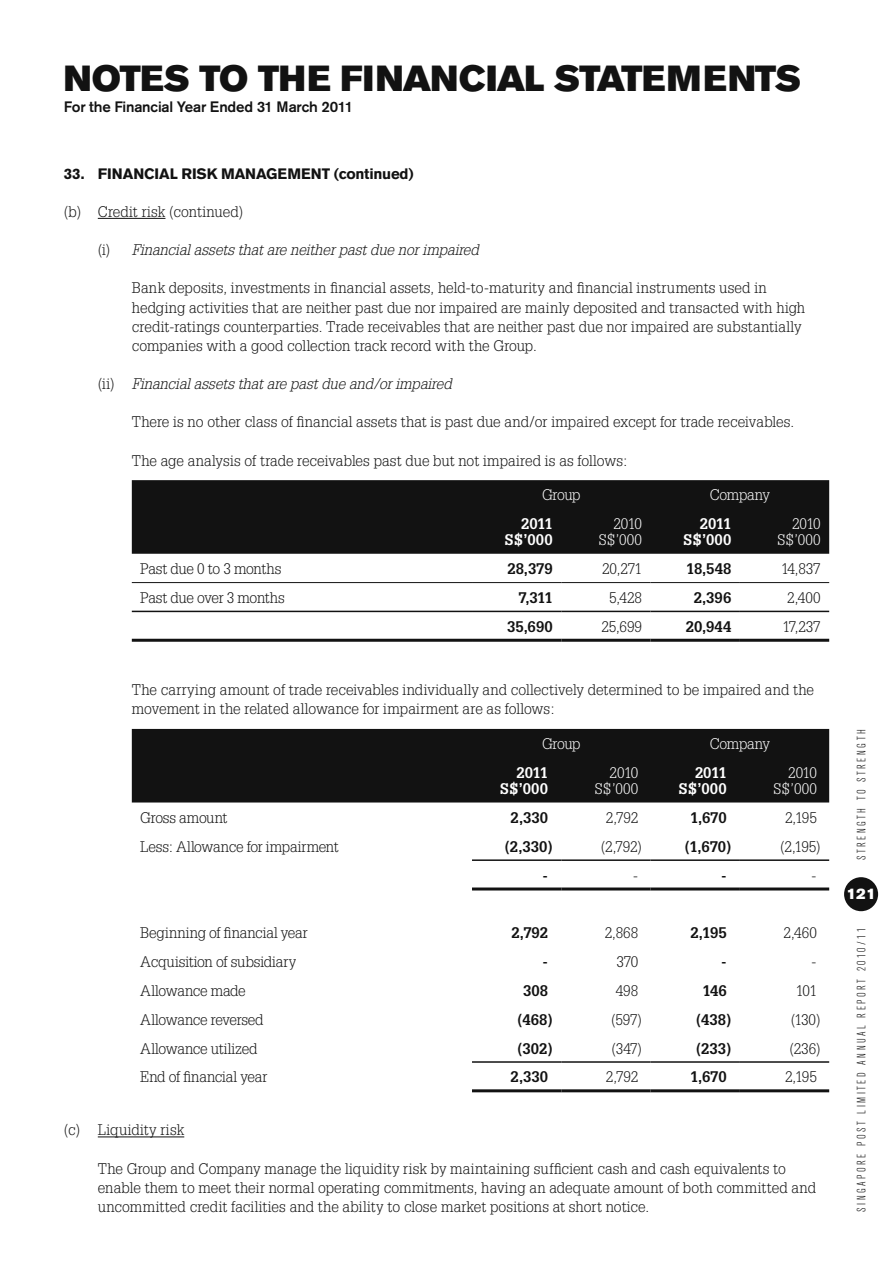
<style>
.page{position:relative;width:893px;height:1263px;background:#fff}
.page>*{position:absolute;margin:0;border:0;box-sizing:border-box;transform-origin:0 0}
.t1{font:36px "Akzidenz Grotesk BE Super";letter-spacing:-.01em;color:#121212}
.t2{font:300 15px/19.2px "Glypha";color:#121212}
.t3{font:700 15px "Glypha";letter-spacing:-.005em;color:#121212}
.t4{font:italic 300 15px "Glypha";letter-spacing:-.005em;color:#121212}
.t5{font:300 15px "Glypha";letter-spacing:-.02em;color:#fff}
.t6{font:300 15px "Glypha";letter-spacing:-.02em;color:#121212}
.t7{font:700 15px "Glypha";letter-spacing:-.005em;color:#fff}
.t8{font:700 15px "Akzidenz Grotesk BE";letter-spacing:-.015em;color:#121212}
.t9{font:500 15px "Akzidenz Grotesk BE";letter-spacing:-.01em;color:#121212}
.t10{font:300 15px "Glypha";letter-spacing:-.025em;color:#121212}
.t11{font:300 15px "Glypha";letter-spacing:.02em;color:#121212}
.t12{font:15px "Akzidenz Grotesk BE Super";color:#fff}
.t13{font:300 condensed 12px "Akzidenz Grotesk BE";letter-spacing:.2em;color:#121212}
.s1{font-style:normal}
</style>
<div class="page">
<hr style="left:98px;top:218px;width:67px;height:1px;background:#121212">
<hr style="left:98px;top:1136px;width:86px;height:1px;background:#121212">
<div style="left:132px;top:480px;width:697px;height:74px;background:#121212"></div>
<hr style="left:132px;top:582px;width:340px;height:1px;background:#121212">
<hr style="left:472px;top:582px;width:89px;height:1px;background:#121212">
<hr style="left:561px;top:582px;width:90px;height:1px;background:#121212">
<hr style="left:651px;top:582px;width:89px;height:1px;background:#121212">
<hr style="left:740px;top:582px;width:89px;height:1px;background:#121212">
<hr style="left:132px;top:611px;width:340px;height:1px;background:#121212">
<hr style="left:472px;top:611px;width:89px;height:1px;background:#121212">
<hr style="left:561px;top:611px;width:90px;height:1px;background:#121212">
<hr style="left:651px;top:611px;width:89px;height:1px;background:#121212">
<hr style="left:740px;top:611px;width:89px;height:1px;background:#121212">
<hr style="left:132px;top:639px;width:340px;height:3px;background:#121212">
<hr style="left:472px;top:639px;width:89px;height:3px;background:#121212">
<hr style="left:561px;top:639px;width:90px;height:3px;background:#121212">
<hr style="left:651px;top:639px;width:89px;height:3px;background:#121212">
<hr style="left:740px;top:639px;width:89px;height:3px;background:#121212">
<div style="left:132px;top:729px;width:697px;height:73px;background:#121212"></div>
<hr style="left:472px;top:1061px;width:89px;height:2px;background:#121212">
<hr style="left:561px;top:1061px;width:90px;height:2px;background:#121212">
<hr style="left:651px;top:1061px;width:89px;height:2px;background:#121212">
<hr style="left:740px;top:1061px;width:89px;height:2px;background:#121212">
<hr style="left:472px;top:1089px;width:89px;height:3px;background:#121212">
<hr style="left:561px;top:1089px;width:90px;height:3px;background:#121212">
<hr style="left:651px;top:1089px;width:89px;height:3px;background:#121212">
<hr style="left:740px;top:1089px;width:89px;height:3px;background:#121212">
<hr style="left:472px;top:859px;width:89px;height:2px;background:#121212">
<hr style="left:561px;top:859px;width:90px;height:2px;background:#121212">
<hr style="left:651px;top:859px;width:89px;height:2px;background:#121212">
<hr style="left:740px;top:859px;width:89px;height:2px;background:#121212">
<hr style="left:472px;top:887px;width:89px;height:3px;background:#121212">
<hr style="left:561px;top:887px;width:90px;height:3px;background:#121212">
<hr style="left:651px;top:887px;width:89px;height:3px;background:#121212">
<hr style="left:740px;top:887px;width:89px;height:3px;background:#121212">
<div style="left:844px;top:877px;width:34px;height:34px;background:#121212;border-radius:50%"></div>
<h1 class="t1" style="left:64px;top:57px;width:737px">NOTES TO THE FINANCIAL STATEMENTS</h1>
<p class="t9" style="left:64px;top:98px;width:291px">For the Financial Year Ended 31 March 2011</p>
<p class="t8" style="left:64px;top:165px;width:54px">33. FINANCIAL</p>
<p class="t8" style="left:181px;top:165px;width:10px">RISK</p>
<p class="t8" style="left:221px;top:165px;width:12px">MANAGEMENT</p>
<p class="t8" style="left:334px;top:165px;width:82px">(CONTINUED)</p>
<p class="t2" style="left:64px;top:202px;width:181px">(b) Credit risk (continued)</p>
<p class="t4" style="left:98px;top:241px;width:383px"><span class="s1">(i)</span> Financial assets that are neither past due nor impaired</p>
<p class="t2" style="left:132px;top:279px;width:675px">Bank deposits, investments in financial assets, held-to-maturity and financial instruments used in hedging activities that are neither past due nor impaired are mainly deposited and transacted with high credit-ratings counterparties. Trade receivables that are neither past due nor impaired are substantially companies with a good collection track record with the Group.</p>
<p class="t4" style="left:98px;top:375px;width:355px"><span class="s1">(ii)</span> Financial assets that are past due and/or impaired</p>
<p class="t2" style="left:132px;top:413px;width:664px">There is no other class of financial assets that is past due and/or impaired except for trade receivables.</p>
<p class="t2" style="left:132px;top:451px;width:497px">The age analysis of trade receivables past due but not impaired is as follows:</p>
<p class="t5" style="left:542px;top:486px;width:40px">Group</p>
<p class="t5" style="left:710px;top:486px;width:62px">Company</p>
<p class="t7" style="left:521px;top:514px;width:33px">2011</p>
<p class="t7" style="left:505px;top:531px;width:49px">S$’000</p>
<p class="t5" style="left:613px;top:515px;width:30px">2010</p>
<p class="t5" style="left:599px;top:531px;width:45px">S$’000</p>
<p class="t7" style="left:700px;top:514px;width:33px">2011</p>
<p class="t7" style="left:683px;top:531px;width:49px">S$’000</p>
<p class="t5" style="left:792px;top:515px;width:30px">2010</p>
<p class="t5" style="left:777px;top:531px;width:45px">S$’000</p>
<p class="t2" style="left:140px;top:559px;width:143px">Past due 0 to 3 months</p>
<p class="t3" style="left:507px;top:559px;width:47px">28,379</p>
<p class="t2" style="left:602px;top:559px;width:41px">20,271</p>
<p class="t3" style="left:686px;top:559px;width:47px">18,548</p>
<p class="t2" style="left:781px;top:559px;width:41px">14,837</p>
<p class="t10" style="left:140px;top:589px;width:146px">Past due over 3 months</p>
<p class="t3" style="left:518px;top:588px;width:36px">7,311</p>
<p class="t2" style="left:609px;top:588px;width:34px">5,428</p>
<p class="t3" style="left:694px;top:588px;width:39px">2,396</p>
<p class="t2" style="left:787px;top:588px;width:35px">2,400</p>
<p class="t3" style="left:507px;top:617px;width:47px">35,690</p>
<p class="t2" style="left:602px;top:617px;width:42px">25,699</p>
<p class="t3" style="left:686px;top:617px;width:47px">20,944</p>
<p class="t2" style="left:782px;top:617px;width:40px">17,237</p>
<p class="t2" style="left:132px;top:681px;width:684px">The carrying amount of trade receivables individually and collectively determined to be impaired and the movement in the related allowance for impairment are as follows:</p>
<p class="t5" style="left:542px;top:735px;width:40px">Group</p>
<p class="t5" style="left:710px;top:735px;width:62px">Company</p>
<p class="t7" style="left:516px;top:763px;width:33px">2011</p>
<p class="t7" style="left:500px;top:779px;width:49px">S$’000</p>
<p class="t5" style="left:610px;top:764px;width:30px">2010</p>
<p class="t5" style="left:595px;top:780px;width:45px">S$’000</p>
<p class="t7" style="left:695px;top:763px;width:33px">2011</p>
<p class="t7" style="left:679px;top:779px;width:49px">S$’000</p>
<p class="t5" style="left:788px;top:764px;width:30px">2010</p>
<p class="t5" style="left:773px;top:780px;width:45px">S$’000</p>
<p class="t6" style="left:140px;top:809px;width:89px">Gross amount</p>
<p class="t3" style="left:511px;top:808px;width:39px">2,330</p>
<p class="t2" style="left:606px;top:808px;width:34px">2,792</p>
<p class="t3" style="left:690px;top:808px;width:38px">1,670</p>
<p class="t2" style="left:785px;top:808px;width:33px">2,195</p>
<p class="t2" style="left:140px;top:837px;width:200px">Less: Allowance for impairment</p>
<p class="t3" style="left:505px;top:837px;width:49px">(2,330)</p>
<p class="t2" style="left:601px;top:837px;width:43px">(2,792)</p>
<p class="t3" style="left:685px;top:837px;width:48px">(1,670)</p>
<p class="t2" style="left:780px;top:837px;width:42px">(2,195)</p>
<p class="t3" style="left:543px;top:866px;width:7px">-</p>
<p class="t2" style="left:633px;top:866px;width:7px">-</p>
<p class="t3" style="left:721px;top:866px;width:7px">-</p>
<p class="t2" style="left:811px;top:866px;width:7px">-</p>
<p class="t2" style="left:140px;top:923px;width:169px">Beginning of financial year</p>
<p class="t3" style="left:511px;top:923px;width:38px">2,792</p>
<p class="t2" style="left:605px;top:923px;width:35px">2,868</p>
<p class="t3" style="left:690px;top:923px;width:38px">2,195</p>
<p class="t2" style="left:783px;top:923px;width:35px">2,460</p>
<p class="t2" style="left:140px;top:952px;width:157px">Acquisition of subsidiary</p>
<p class="t3" style="left:543px;top:952px;width:7px">-</p>
<p class="t2" style="left:616px;top:952px;width:23px">370</p>
<p class="t3" style="left:721px;top:952px;width:7px">-</p>
<p class="t2" style="left:811px;top:952px;width:7px">-</p>
<p class="t6" style="left:140px;top:982px;width:107px">Allowance made</p>
<p class="t3" style="left:523px;top:981px;width:27px">308</p>
<p class="t2" style="left:616px;top:981px;width:24px">498</p>
<p class="t3" style="left:702px;top:981px;width:26px">146</p>
<p class="t2" style="left:796px;top:981px;width:23px">101</p>
<p class="t6" style="left:140px;top:1011px;width:125px">Allowance reversed</p>
<p class="t3" style="left:517px;top:1010px;width:37px">(468)</p>
<p class="t2" style="left:611px;top:1010px;width:33px">(597)</p>
<p class="t3" style="left:696px;top:1010px;width:37px">(438)</p>
<p class="t2" style="left:791px;top:1010px;width:31px">(130)</p>
<p class="t2" style="left:140px;top:1039px;width:119px">Allowance utilized</p>
<p class="t3" style="left:517px;top:1039px;width:37px">(302)</p>
<p class="t2" style="left:611px;top:1039px;width:32px">(347)</p>
<p class="t3" style="left:696px;top:1039px;width:37px">(233)</p>
<p class="t2" style="left:790px;top:1039px;width:33px">(236)</p>
<p class="t2" style="left:140px;top:1068px;width:129px">End of financial year</p>
<p class="t3" style="left:511px;top:1068px;width:39px">2,330</p>
<p class="t2" style="left:606px;top:1068px;width:34px">2,792</p>
<p class="t3" style="left:690px;top:1068px;width:38px">1,670</p>
<p class="t2" style="left:785px;top:1068px;width:33px">2,195</p>
<p class="t11" style="left:64px;top:1121px;width:122px">(c) Liquidity risk</p>
<p class="t2" style="left:98px;top:1159px;width:720px">The Group and Company manage the liquidity risk by maintaining sufficient cash and cash equivalents to enable them to meet their normal operating commitments, having an adequate amount of both committed and uncommitted credit facilities and the ability to close market positions at short notice.</p>
<p class="t13" style="left:855px;top:860px;width:132px;rotate:-90deg">strength to strength</p>
<p class="t12" style="left:846px;top:885px;width:31px">121</p>
<p class="t13" style="left:855px;top:1212px;width:285px;rotate:-90deg">singapore post limited annual report 2010/11</p>
</div>
